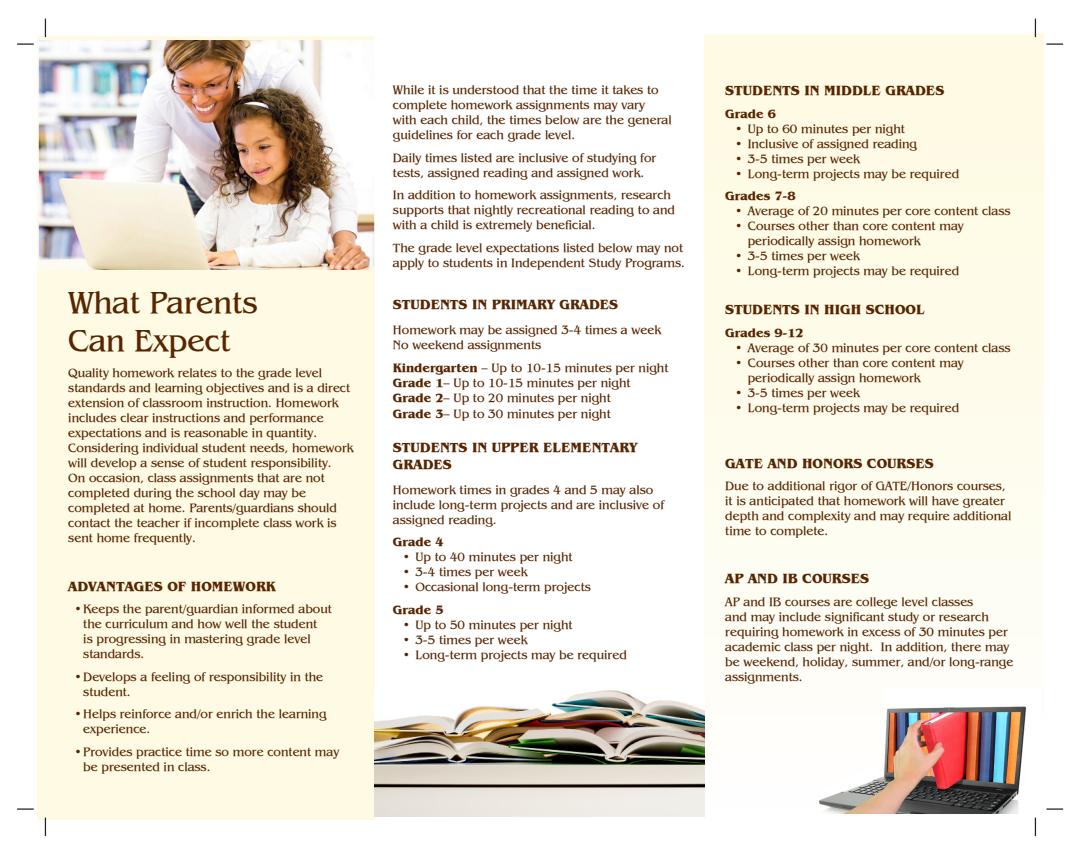
<style>
.page{position:relative;width:1080px;height:855px;background:#fff}
.page>*{position:absolute;margin:0;border:0;box-sizing:border-box;transform-origin:0 0}
.t1{font:31.25px/37.5px "Mirage";color:#572500}
.t2{font:700 13.75px/16.5px "Mirage";color:#572500}
.t3{font:12.5px/15px "Mirage";color:#572500}
.t4{font:700 12.5px "Mirage";color:#572500}
.s1{font-weight:700}
</style>
<div class="page">
<div style="left:38px;top:37px;width:337px;height:783px;background:#fefae4"></div>
<img style="left:39px;top:40px;width:336px;height:230px">
<div style="left:705px;top:34px;width:338px;height:783px;background:#fefbeb"></div>
<img style="left:810px;top:687px;width:232px;height:127px">
<img style="left:375px;top:690px;width:330px;height:127px">
<svg style="left:45px;top:19px;width:1px;height:18px"></svg>
<svg style="left:1035px;top:19px;width:1px;height:18px"></svg>
<svg style="left:45px;top:818px;width:1px;height:18px"></svg>
<svg style="left:1035px;top:818px;width:1px;height:18px"></svg>
<svg style="left:17px;top:808px;width:17px;height:2px"></svg>
<svg style="left:1046px;top:808px;width:17px;height:2px"></svg>
<svg style="left:17px;top:43px;width:17px;height:2px"></svg>
<svg style="left:1046px;top:43px;width:17px;height:2px"></svg>
<h1 class="t1" style="left:68px;top:284px;width:191px">What Parents<br>Can Expect</h1>
<p class="t3" style="left:68px;top:365px;width:287px">Quality homework relates to the grade level standards and learning objectives and is a direct extension of classroom instruction. Homework includes clear instructions and performance expectations and is reasonable in quantity.<br>Considering individual student needs, homework will develop a sense of student responsibility.<br>On occasion, class assignments that are not completed during the school day may be completed at home. Parents/guardians should contact the teacher if incomplete class work is sent home frequently.</p>
<p class="t2" style="left:68px;top:578px;width:209px">ADVANTAGES OF HOMEWORK</p>
<p class="t3" style="left:83px;top:601px;width:250px;text-indent:-9px">•Keeps the parent/guardian informed about the curriculum and how well the student<br>is progressing in mastering grade level standards.</p>
<p class="t3" style="left:83px;top:669px;width:241px;text-indent:-9px">•Develops a feeling of responsibility in the student.</p>
<p class="t3" style="left:83px;top:706px;width:245px;text-indent:-9px">•Helps reinforce and/or enrich the learning experience.</p>
<p class="t3" style="left:83px;top:744px;width:257px;text-indent:-9px">•Provides practice time so more content may be presented in class.</p>
<p class="t3" style="left:393px;top:83px;width:280px">While it is understood that the time it takes to complete homework assignments may vary with each child, the times below are the general guidelines for each grade level.</p>
<p class="t3" style="left:393px;top:150px;width:265px">Daily times listed are inclusive of studying for tests, assigned reading and assigned work.</p>
<p class="t3" style="left:393px;top:188px;width:284px">In addition to homework assignments, research supports that nightly recreational reading to and with a child is extremely beneficial.</p>
<p class="t3" style="left:393px;top:240px;width:293px">The grade level expectations listed below may not apply to students in Independent Study Programs.</p>
<p class="t2" style="left:393px;top:296px;width:227px">STUDENTS IN PRIMARY GRADES</p>
<p class="t3" style="left:393px;top:322px;width:270px">Homework may be assigned 3-4 times a week<br>No weekend assignments</p>
<p class="t3" style="left:393px;top:360px;width:277px"><span class="s1">Kindergarten</span> – Up to 10-15 minutes per night<br><span class="s1">Grade 1</span>– Up to 10-15 minutes per night<br><span class="s1">Grade 2</span>– Up to 20 minutes per night</p>
<p class="t3" style="left:393px;top:406px;width:219px"><span class="s1">Grade 3</span>– Up to 30 minutes per night</p>
<p class="t2" style="left:393px;top:439px;width:246px">STUDENTS IN UPPER ELEMENTARY<br>GRADES</p>
<p class="t3" style="left:393px;top:482px;width:273px">Homework times in grades 4 and 5 may also include long-term projects and are inclusive of assigned reading.</p>
<p class="t4" style="left:393px;top:534px;width:52px">Grade 4</p>
<p class="t3" style="left:403px;top:549px;width:171px">• Up to 40 minutes per night</p>
<p class="t3" style="left:403px;top:564px;width:126px">• 3-4 times per week</p>
<p class="t3" style="left:403px;top:579px;width:189px">• Occasional long-term projects</p>
<p class="t4" style="left:393px;top:602px;width:52px">Grade 5</p>
<p class="t3" style="left:403px;top:617px;width:171px">• Up to 50 minutes per night</p>
<p class="t3" style="left:403px;top:632px;width:126px">• 3-5 times per week</p>
<p class="t3" style="left:403px;top:647px;width:225px">• Long-term projects may be required</p>
<p class="t2" style="left:725px;top:82px;width:221px">STUDENTS IN MIDDLE GRADES</p>
<p class="t4" style="left:725px;top:106px;width:52px">Grade 6</p>
<p class="t3" style="left:735px;top:121px;width:171px">• Up to 60 minutes per night</p>
<p class="t3" style="left:735px;top:136px;width:183px">• Inclusive of assigned reading</p>
<p class="t3" style="left:735px;top:151px;width:126px">• 3-5 times per week</p>
<p class="t3" style="left:735px;top:166px;width:225px">• Long-term projects may be required</p>
<p class="t4" style="left:725px;top:188px;width:72px">Grades 7-8</p>
<p class="t3" style="left:735px;top:203px;width:277px">• Average of 20 minutes per core content class</p>
<p class="t3" style="left:748px;top:218px;width:218px;text-indent:-12px">• Courses other than core content may periodically assign homework</p>
<p class="t3" style="left:735px;top:248px;width:126px">• 3-5 times per week</p>
<p class="t3" style="left:735px;top:263px;width:225px">• Long-term projects may be required</p>
<p class="t2" style="left:725px;top:301px;width:201px">STUDENTS IN HIGH SCHOOL</p>
<p class="t4" style="left:725px;top:325px;width:80px">Grades 9-12</p>
<p class="t3" style="left:735px;top:340px;width:277px">• Average of 30 minutes per core content class</p>
<p class="t3" style="left:748px;top:355px;width:218px;text-indent:-12px">• Courses other than core content may periodically assign homework</p>
<p class="t3" style="left:735px;top:385px;width:126px">• 3-5 times per week</p>
<p class="t3" style="left:735px;top:400px;width:225px">• Long-term projects may be required</p>
<p class="t2" style="left:725px;top:455px;width:210px">GATE AND HONORS COURSES</p>
<p class="t3" style="left:725px;top:478px;width:288px">Due to additional rigor of GATE/Honors courses, it is anticipated that homework will have greater depth and complexity and may require additional time to complete.</p>
<p class="t2" style="left:725px;top:570px;width:145px">AP AND IB COURSES</p>
<p class="t3" style="left:725px;top:594px;width:290px">AP and IB courses are college level classes<br>and may include significant study or research requiring homework in excess of 30 minutes per academic class per night. In addition, there may be weekend, holiday, summer, and/or long-range assignments.</p>
</div>
